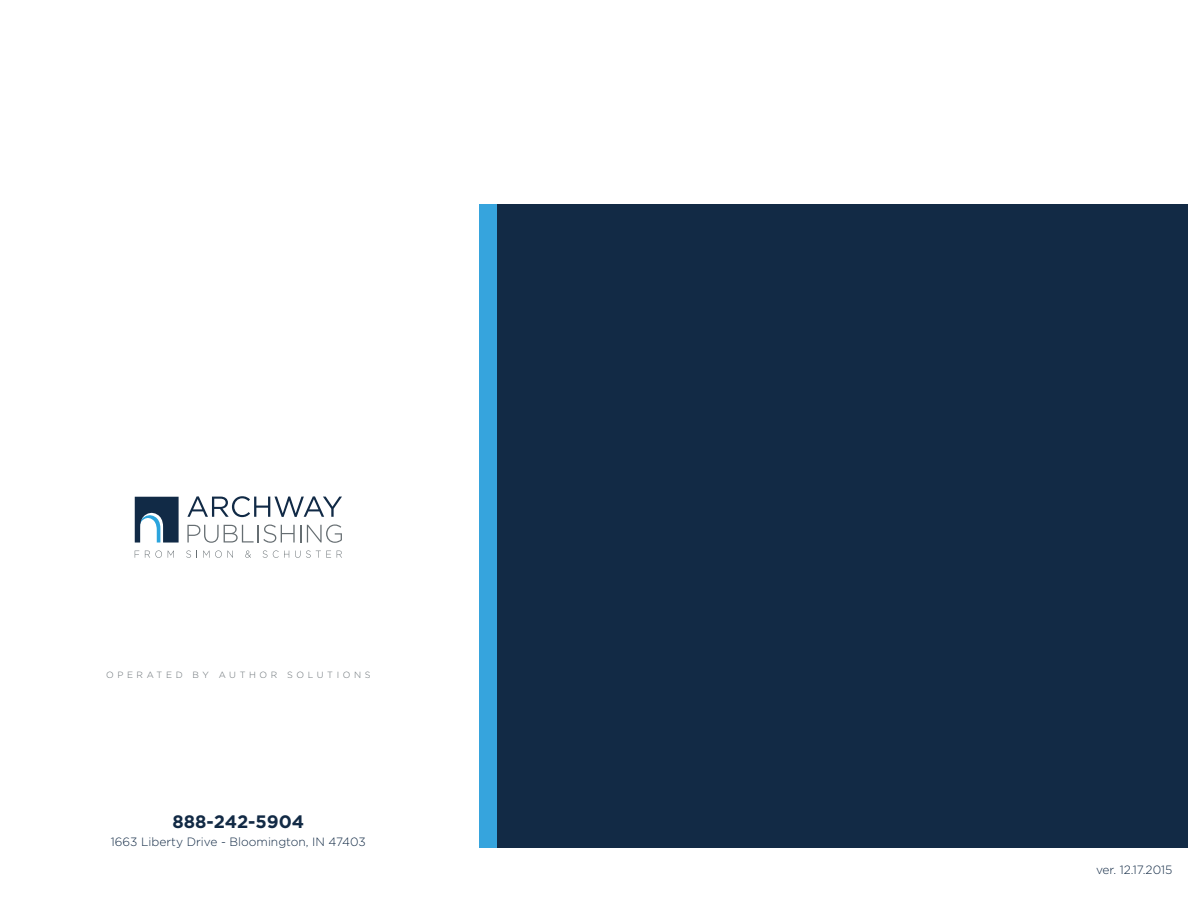
<style>
.page{position:relative;width:1188px;height:918px;background:#fff}
.page>*{position:absolute;margin:0;border:0;box-sizing:border-box;transform-origin:0 0}
.t1{font:700 18px "Gotham";color:#122a45}
.t2{font:300 12px "Gotham";color:#122a45}
.t3{font:300 9px "Gotham";color:#666e73}
</style>
<div class="page">
<div style="left:480px;top:204px;width:593px;height:646px;background:#36a4dd"></div>
<div style="left:497px;top:204px;width:691px;height:646px;background:#122a45"></div>
<svg style="left:135px;top:497px;width:44px;height:46px"></svg>
<svg style="left:187px;top:525px;width:114px;height:18px"></svg>
<svg style="left:307px;top:524px;width:35px;height:19px"></svg>
<svg style="left:187px;top:496px;width:155px;height:21px"></svg>
<svg style="left:135px;top:551px;width:4px;height:7px"></svg>
<svg style="left:145px;top:550px;width:17px;height:8px"></svg>
<svg style="left:168px;top:551px;width:6px;height:7px"></svg>
<svg style="left:186px;top:551px;width:5px;height:7px"></svg>
<svg style="left:203px;top:551px;width:6px;height:7px"></svg>
<svg style="left:215px;top:550px;width:18px;height:8px"></svg>
<svg style="left:245px;top:550px;width:6px;height:8px"></svg>
<svg style="left:263px;top:551px;width:4px;height:7px"></svg>
<svg style="left:273px;top:550px;width:16px;height:8px"></svg>
<svg style="left:295px;top:551px;width:36px;height:7px"></svg>
<svg style="left:337px;top:551px;width:5px;height:7px"></svg>
<div style="left:0;top:849px;width:1188px;height:69px;background:#fff"></div>
<p class="t3" style="left:106px;top:669px;width:22px">O perated</p>
<p class="t3" style="left:193px;top:669px;width:9px">by</p>
<p class="t3" style="left:219px;top:669px;width:21px">A uthor</p>
<p class="t3" style="left:287px;top:669px;width:20px">S olutions</p>
<h1 class="t1" style="left:172px;top:810px;width:133px">888-242-5904</h1>
<p class="t2" style="left:111px;top:834px;width:256px">1663 Liberty Drive - Bloomington, IN 47403</p>
<p class="t2" style="left:1096px;top:862px;width:78px">ver. 12.17.2015</p>
</div>
